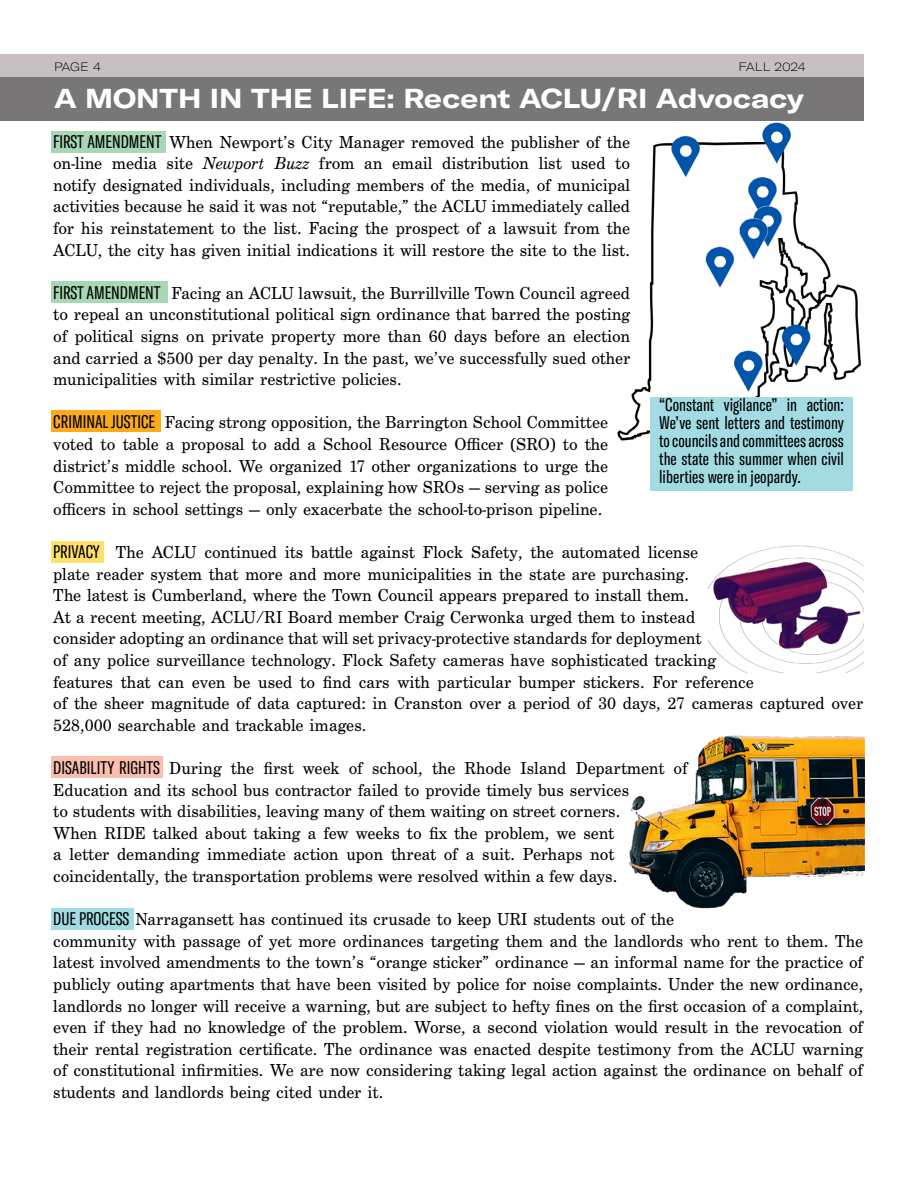
<style>
.page{position:relative;width:918px;height:1188px;background:#fff}
.page>*{position:absolute;margin:0;border:0;box-sizing:border-box;transform-origin:0 0}
.t1{font:700 expanded 27px "GT America";color:#fff}
.t2{font:18px/21.6px "Century Schoolbook FS";color:#000;text-align:justify}
.t3{font:extra-condensed 18px/18px "GT America";color:#000;text-align:justify}
.t4{font:100 expanded 12px "GT America";letter-spacing:-.015em;color:#000}
.s1{font-family:"GT America";font-stretch:extra-condensed}
.s2{font-style:italic}
</style>
<div class="page">
<div style="left:0;top:54px;width:864px;height:23px;background:#c6c1c0"></div>
<div style="left:51px;top:411px;width:110px;height:21px;background:#fcaa17"></div>
<div style="left:51px;top:541px;width:53px;height:22px;background:#ffe06a"></div>
<div style="left:51px;top:756px;width:112px;height:21px;background:#fabeaf"></div>
<div style="left:51px;top:908px;width:82px;height:21px;background:#a3dbe3"></div>
<div style="left:51px;top:281px;width:116px;height:22px;background:#a7d7b5"></div>
<div style="left:51px;top:131px;width:115px;height:22px;background:#a7d7b5"></div>
<div style="left:0;top:77px;width:864px;height:43px;background:#787677"></div>
<img style="left:708px;top:545px;width:156px;height:127px">
<img style="left:628px;top:735px;width:237px;height:174px">
<img style="left:617px;top:122px;width:245px;height:319px">
<div style="left:650px;top:397px;width:203px;height:93px;background:#a3dbe3"></div>
<p class="t4" style="left:54px;top:60px;width:48px">PAGE 4</p>
<p class="t4" style="left:739px;top:60px;width:69px">FALL 2024</p>
<h1 class="t1" style="left:54px;top:82px;width:751px">A MONTH IN THE LIFE: Recent ACLU/RI Advocacy</h1>
<p class="t2" style="left:53px;top:131px;width:579px"><span class="s1">FIRST AMENDMENT</span> When Newport’s City Manager removed the publisher of the on-line media site <span class="s2">Newport Buzz</span> from an email distribution list used to notify designated individuals, including members of the media, of municipal activities because he said it was not “reputable,” the ACLU immediately called for his reinstatement to the list. Facing the prospect of a lawsuit from the ACLU, the city has given initial indications it will restore the site to the list.</p>
<p class="t2" style="left:53px;top:282px;width:579px"><span class="s1">FIRST AMENDMENT</span> Facing an ACLU lawsuit, the Burrillville Town Council agreed to repeal an unconstitutional political sign ordinance that barred the posting of political signs on private property more than 60 days before an election and carried a $500 per day penalty. In the past, we’ve successfully sued other municipalities with similar restrictive policies.</p>
<p class="t2" style="left:53px;top:412px;width:556px"><span class="s1">CRIMINAL JUSTICE</span> Facing strong opposition, the Barrington School Committee voted to table a proposal to add a School Resource Officer (SRO) to the district’s middle school. We organized 17 other organizations to urge the Committee to reject the proposal, explaining how SROs — serving as police officers in school settings — only exacerbate the school-to-prison pipeline.</p>
<p class="t2" style="left:53px;top:542px;width:812px;text-align:left"><span class="s1">PRIVACY</span> The ACLU continued its battle against Flock Safety, the automated license<br>plate reader system that more and more municipalities in the state are purchasing.<br>The latest is Cumberland, where the Town Council appears prepared to install them.<br>At a recent meeting, ACLU/RI Board member Craig Cerwonka urged them to instead<br>consider adopting an ordinance that will set privacy-protective standards for deployment<br>of any police surveillance technology. Flock Safety cameras have sophisticated tracking<br>features that can even be used to find cars with particular bumper stickers. For reference<br>of the sheer magnitude of data captured: in Cranston over a period of 30 days, 27 cameras captured over 528,000 searchable and trackable images.</p>
<p class="t2" style="left:53px;top:758px;width:636px;text-align:left"><span class="s1">DISABILITY RIGHTS</span> During the first week of school, the Rhode Island Department of Education and its school bus contractor failed to provide timely bus services<br>to students with disabilities, leaving many of them waiting on street corners.<br>When RIDE talked about taking a few weeks to fix the problem, we sent<br>a letter demanding immediate action upon threat of a suit. Perhaps not coincidentally, the transportation problems were resolved within a few days.</p>
<p class="t2" style="left:53px;top:909px;width:812px;text-align:left"><span class="s1">DUE PROCESS</span> Narragansett has continued its crusade to keep URI students out of the<br>community with passage of yet more ordinances targeting them and the landlords who rent to them. The latest involved amendments to the town’s “orange sticker” ordinance — an informal name for the practice of publicly outing apartments that have been visited by police for noise complaints. Under the new ordinance, landlords no longer will receive a warning, but are subject to hefty fines on the first occasion of a complaint, even if they had no knowledge of the problem. Worse, a second violation would result in the revocation of their rental registration certificate. The ordinance was enacted despite testimony from the ACLU warning of constitutional infirmities. We are now considering taking legal action against the ordinance on behalf of students and landlords being cited under it.</p>
<p class="t3" style="left:659px;top:396px;width:186px">“Constant vigilance” in action:<br>We’ve sent letters and testimony to councils and committees across the state this summer when civil liberties were in jeopardy.</p>
</div>
